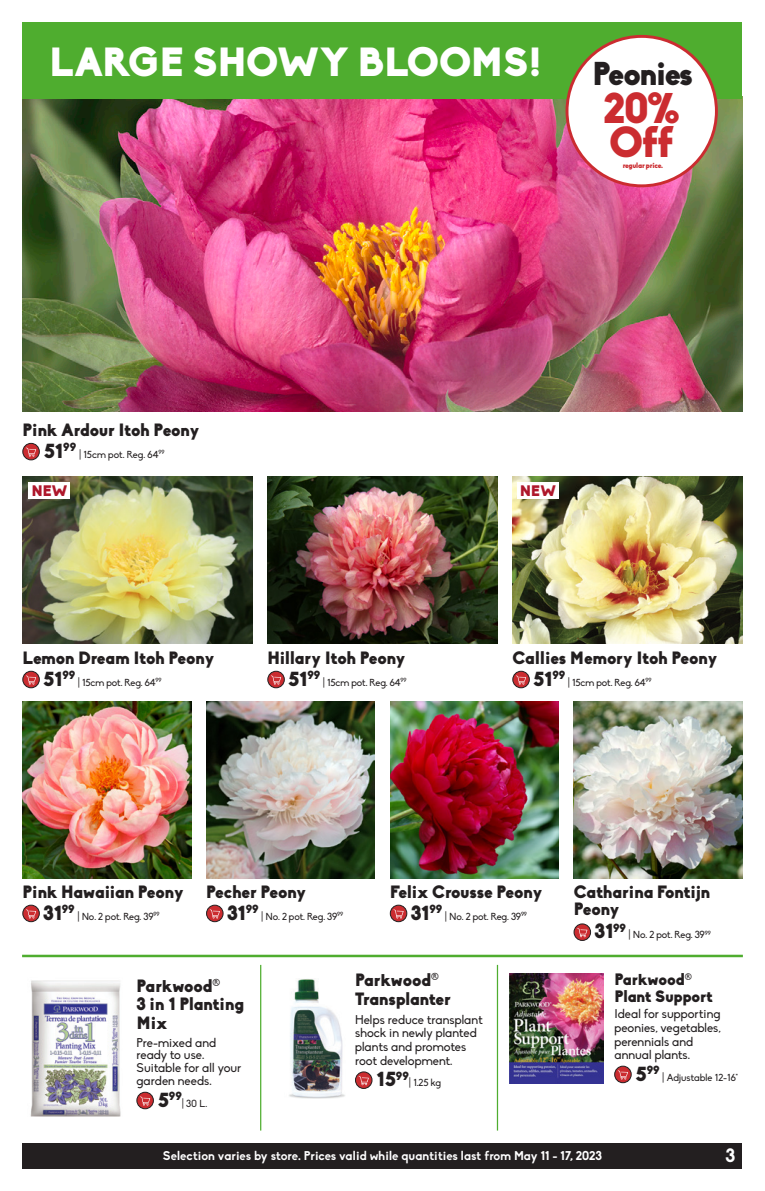
<style>
.page{position:relative;width:765px;height:1191px;background:#fff}
.page>*{position:absolute;margin:0;border:0;box-sizing:border-box;transform-origin:0 0}
.Product_Name_13_pt{font:900 42.12px/34.4px "Biko";color:#cb2c30}
.t1{font:900 40px "Biko";color:#fff}
.t2{font:900 32.5px "Biko";letter-spacing:-.04em;color:#231f20}
.Product_Name_14_pt{font:900 20px "Biko";letter-spacing:-.01em;color:#231f20}
.t3{font:700 18.75px "Biko";color:#fff}
.Product_Name_14_pt-2{font:900 17.5px/18.8px "Biko";letter-spacing:-.01em;color:#231f20}
.Product_Name_13_pt-2{font:900 16.25px/16.2px "Biko";letter-spacing:-.01em;color:#231f20}
.t4{font:900 15px "Biko";color:#ae172b}
.Copy_10_pt{font:12.5px/13.8px "Biko";color:#231f20}
.t5{font:700 12.5px "Biko";color:#fff}
.Price_16pt{font:900 11.62px "Biko";color:#231f20}
.Product_Name_13_pt-3{font:900 11.62px "Biko";color:#231f20}
.Product_Name_14_pt-3{font:10px "Biko";letter-spacing:-.01em;color:#231f20}
.Product_Name_13_pt-4{font:10px "Biko";color:#231f20}
.Price_16pt-2{font:10px "Biko";color:#231f20}
.t6{font:900 7.5px "Biko";letter-spacing:-.04em;color:#cb2c30}
.s1{font-size:20px}
</style>
<div class="page">
<div style="left:22px;top:1142px;width:720px;height:26px;background:#231f20"></div>
<img style="left:22px;top:99px;width:720px;height:313px">
<div style="left:22px;top:22px;width:720px;height:77px;background:#4fad2f"></div>
<img style="left:22px;top:476px;width:230px;height:167px">
<img style="left:268px;top:476px;width:230px;height:167px">
<img style="left:512px;top:476px;width:230px;height:167px">
<img style="left:22px;top:701px;width:169px;height:177px">
<img style="left:206px;top:701px;width:169px;height:177px">
<img style="left:390px;top:701px;width:169px;height:177px">
<img style="left:574px;top:701px;width:168px;height:177px">
<svg style="left:23px;top:443px;width:16px;height:17px"></svg>
<div style="left:22px;top:443px;width:18px;height:17px;border:1px solid #231f20;border-radius:50%"></div>
<svg style="left:26px;top:447px;width:10px;height:10px"></svg>
<svg style="left:23px;top:671px;width:16px;height:16px"></svg>
<div style="left:22px;top:671px;width:18px;height:17px;border:1px solid #231f20;border-radius:50%"></div>
<svg style="left:26px;top:675px;width:10px;height:9px"></svg>
<svg style="left:23px;top:905px;width:16px;height:16px"></svg>
<div style="left:22px;top:904px;width:18px;height:18px;border:1px solid #231f20;border-radius:50%"></div>
<svg style="left:26px;top:909px;width:10px;height:9px"></svg>
<svg style="left:207px;top:905px;width:16px;height:16px"></svg>
<div style="left:206px;top:904px;width:17px;height:18px;border:1px solid #231f20;border-radius:50%"></div>
<svg style="left:210px;top:909px;width:10px;height:9px"></svg>
<svg style="left:390px;top:905px;width:17px;height:16px"></svg>
<div style="left:390px;top:904px;width:17px;height:18px;border:1px solid #231f20;border-radius:50%"></div>
<svg style="left:393px;top:909px;width:11px;height:9px"></svg>
<svg style="left:574px;top:924px;width:17px;height:16px"></svg>
<div style="left:574px;top:923px;width:17px;height:17px;border:1px solid #231f20;border-radius:50%"></div>
<svg style="left:577px;top:928px;width:10px;height:9px"></svg>
<svg style="left:268px;top:671px;width:16px;height:16px"></svg>
<div style="left:267px;top:671px;width:18px;height:17px;border:1px solid #231f20;border-radius:50%"></div>
<svg style="left:271px;top:675px;width:10px;height:9px"></svg>
<svg style="left:513px;top:671px;width:16px;height:16px"></svg>
<div style="left:512px;top:671px;width:18px;height:17px;border:1px solid #231f20;border-radius:50%"></div>
<svg style="left:516px;top:675px;width:10px;height:9px"></svg>
<img style="left:289px;top:979px;width:56px;height:119px">
<svg style="left:355px;top:1071px;width:17px;height:17px"></svg>
<div style="left:355px;top:1071px;width:17px;height:17px;border:1px solid #231f20;border-radius:50%"></div>
<svg style="left:359px;top:1076px;width:10px;height:9px"></svg>
<svg style="left:137px;top:1092px;width:16px;height:16px"></svg>
<div style="left:137px;top:1091px;width:17px;height:18px;border:1px solid #231f20;border-radius:50%"></div>
<svg style="left:140px;top:1096px;width:10px;height:9px"></svg>
<img style="left:30px;top:980px;width:91px;height:136px">
<hr style="left:260px;top:964px;width:1px;height:166px;background:#4fad2f">
<hr style="left:497px;top:964px;width:1px;height:166px;background:#4fad2f">
<hr style="left:22px;top:954px;width:721px;height:3px;background:#4fad2f">
<div style="left:567px;top:36px;width:149px;height:150px;background:#fff;border-radius:50%"></div>
<div style="left:566px;top:35px;width:152px;height:152px;border:3px solid #cb2c30;border-radius:50%"></div>
<div style="left:29px;top:482px;width:41px;height:17px;background:#fff"></div>
<div style="left:517px;top:482px;width:42px;height:17px;background:#fff"></div>
<svg style="left:615px;top:1066px;width:16px;height:16px"></svg>
<div style="left:614px;top:1065px;width:18px;height:18px;border:1px solid #231f20;border-radius:50%"></div>
<svg style="left:618px;top:1070px;width:10px;height:9px"></svg>
<img style="left:509px;top:973px;width:94px;height:110px">
<p class="t1" style="left:49px;top:37px;width:494px">LARGE SHOWY BLOOMS!</p>
<p class="t2" style="left:593px;top:54px;width:102px">Peonies</p>
<p class="Product_Name_13_pt" style="left:603px;top:91px;width:78px">20%<br>Off</p>
<p class="t6" style="left:623px;top:161px;width:42px">regular price.</p>
<p class="Product_Name_14_pt-2" style="left:22px;top:421px;width:178px">Pink Ardour Itoh Peony</p>
<p class="Product_Name_14_pt" style="left:44px;top:438px;width:34px">51<sup>99</sup></p>
<p class="Product_Name_13_pt-4" style="left:79px;top:448px;width:87px">| 15cm pot. Reg. 64<sup>99</sup></p>
<p class="t4" style="left:31px;top:482px;width:38px">NEW</p>
<p class="t4" style="left:520px;top:482px;width:38px">NEW</p>
<p class="Product_Name_14_pt-2" style="left:22px;top:649px;width:193px">Lemon Dream Itoh Peony</p>
<p class="Product_Name_14_pt" style="left:43px;top:666px;width:33px">51<sup>99</sup></p>
<p class="Product_Name_14_pt-3" style="left:78px;top:676px;width:85px">| 15cm pot. Reg. 64<sup>99</sup></p>
<p class="Product_Name_14_pt-2" style="left:268px;top:649px;width:140px">Hillary Itoh Peony</p>
<p class="Product_Name_14_pt" style="left:288px;top:666px;width:33px">51<sup>99</sup></p>
<p class="Product_Name_14_pt-3" style="left:323px;top:676px;width:85px">| 15cm pot. Reg. 64<sup>99</sup></p>
<p class="Product_Name_14_pt-2" style="left:512px;top:649px;width:206px">Callies Memory Itoh Peony</p>
<p class="Product_Name_14_pt" style="left:533px;top:666px;width:33px">51<sup>99</sup></p>
<p class="Product_Name_14_pt-3" style="left:568px;top:676px;width:85px">| 15cm pot. Reg. 64<sup>99</sup></p>
<p class="Product_Name_14_pt-2" style="left:22px;top:882px;width:163px">Pink Hawaiian Peony</p>
<p class="Product_Name_14_pt" style="left:43px;top:900px;width:33px">31<sup>99</sup></p>
<p class="Product_Name_14_pt-3" style="left:77px;top:910px;width:84px">| No. 2 pot. Reg. 39<sup>99</sup></p>
<p class="Product_Name_14_pt-2" style="left:206px;top:882px;width:101px">Pecher Peony</p>
<p class="Product_Name_14_pt" style="left:227px;top:900px;width:33px">31<sup>99</sup></p>
<p class="Product_Name_14_pt-3" style="left:261px;top:910px;width:84px">| No. 2 pot. Reg. 39<sup>99</sup></p>
<p class="Product_Name_14_pt-2" style="left:390px;top:882px;width:154px">Felix Crousse Peony</p>
<p class="Product_Name_14_pt" style="left:411px;top:900px;width:33px">31<sup>99</sup></p>
<p class="Product_Name_14_pt-3" style="left:445px;top:910px;width:84px">| No. 2 pot. Reg. 39<sup>99</sup></p>
<p class="Product_Name_14_pt-2" style="left:574px;top:884px;width:138px;line-height:16.2px">Catharina Fontijn<br>Peony</p>
<p class="Product_Name_14_pt" style="left:595px;top:919px;width:33px">31<sup>99</sup></p>
<p class="Product_Name_14_pt-3" style="left:629px;top:929px;width:84px">| No. 2 pot. Reg. 39<sup>99</sup></p>
<p class="Product_Name_14_pt-2" style="left:137px;top:976px;width:109px">Parkwood<sup>®<br></sup>3 in 1 Planting<br>Mix</p>
<p class="Copy_10_pt" style="left:137px;top:1036px;width:106px;line-height:12.5px">Pre-mixed and ready to use.<br>Suitable for all your</p>
<p class="Copy_10_pt" style="left:137px;top:1074px;width:77px">garden needs.</p>
<p class="Price_16pt" style="left:158px;top:1088px;width:26px"><span class="s1">5</span>99</p>
<p class="Price_16pt-2" style="left:182px;top:1097px;width:27px">| 30 L.</p>
<p class="Product_Name_14_pt-2" style="left:355px;top:970px;width:97px">Parkwood<sup>®<br></sup>Transplanter</p>
<p class="Copy_10_pt" style="left:355px;top:1012px;width:129px">Helps reduce transplant shock in newly planted plants and promotes root development.</p>
<p class="Product_Name_14_pt" style="left:376px;top:1066px;width:34px">15<sup>99</sup></p>
<p class="Product_Name_13_pt-4" style="left:409px;top:1077px;width:34px">| 1.25 kg</p>
<p class="Product_Name_13_pt-2" style="left:614px;top:971px;width:100px">Parkwood<sup>®<br></sup>Plant Support</p>
<p class="Copy_10_pt" style="left:614px;top:1007px;width:108px">Ideal for supporting peonies, vegetables, perennials and annual plants.</p>
<p class="Product_Name_13_pt-3" style="left:636px;top:1062px;width:26px"><span class="s1">5</span>99</p>
<p class="Product_Name_13_pt-4" style="left:662px;top:1071px;width:77px">| Adjustable 12-16"</p>
<p class="t5" style="left:163px;top:1148px;width:441px">Selection varies by store. Prices valid while quantities last from May 11 - 17, 2023</p>
<p class="t3" style="left:726px;top:1144px;width:11px">3</p>
</div>
